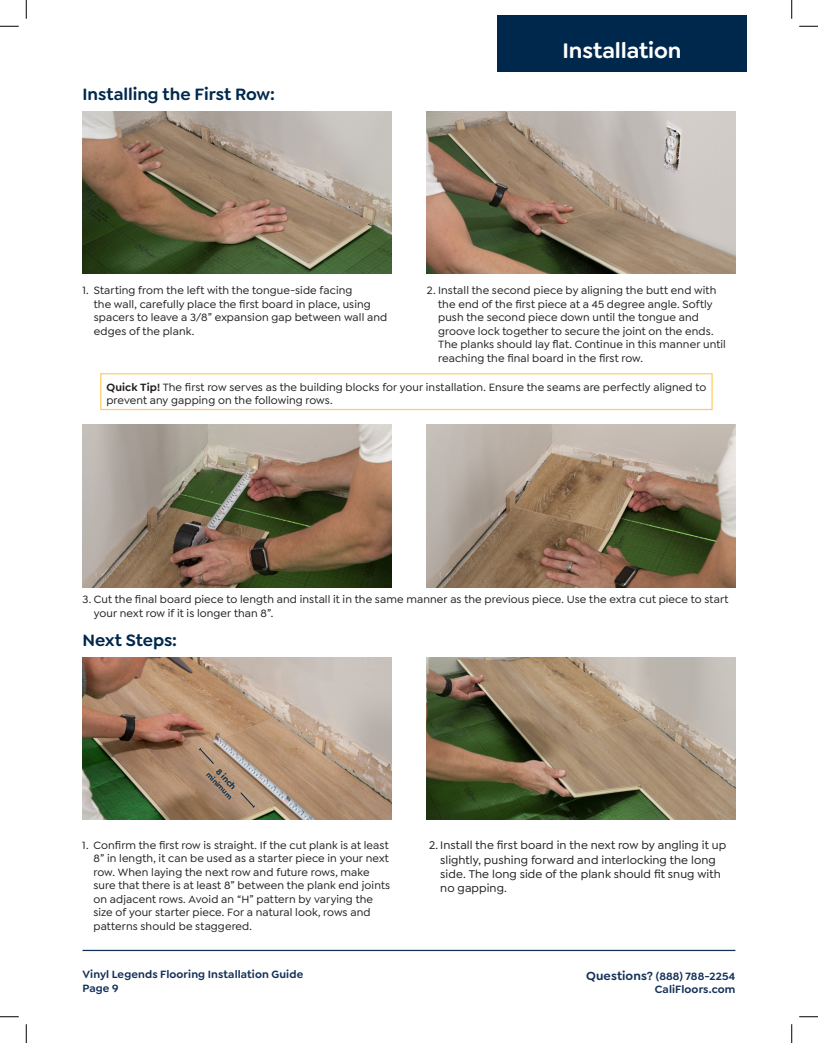
<style>
.page{position:relative;width:818px;height:1043px;background:#fff}
.page>*{position:absolute;margin:0;border:0;box-sizing:border-box;transform-origin:0 0}
.t1{font:600 22.5px "Goldplay";letter-spacing:-.005em;color:#fff}
.t2{font:600 17.5px "Goldplay";letter-spacing:-.005em;color:#00284c}
.t3{font:500 11.88px/14.2px "Goldplay";letter-spacing:.005em;color:#231f20}
.t4{font:500 11.25px/13.5px "Goldplay";letter-spacing:.01em;color:#231f20}
.t5{font:600 11.25px/13.5px "Goldplay";letter-spacing:.01em;color:#133057}
.t6{font:600 8.75px "Goldplay";color:#00284c}
.t7{font:600 7.5px "Goldplay";color:#00284c}
.s1{font-weight:600}
.s2{font-size:12.5px}
</style>
<div class="page">
<div style="left:497px;top:15px;width:249px;height:56px;background:#00284c"></div>
<hr style="left:82px;top:949px;width:653px;height:2px;background:#133057">
<img style="left:82px;top:111px;width:309px;height:162px">
<img style="left:82px;top:425px;width:309px;height:162px">
<img style="left:427px;top:111px;width:308px;height:162px">
<img style="left:427px;top:425px;width:308px;height:162px">
<img style="left:82px;top:657px;width:309px;height:162px">
<img style="left:427px;top:657px;width:308px;height:162px">
<div style="left:100px;top:373px;width:612px;height:37px;border:1px solid #ffcd64"></div>
<svg style="left:198px;top:747px;width:16px;height:17px"></svg>
<svg style="left:240px;top:791px;width:15px;height:17px"></svg>
<svg style="left:0;top:25px;width:19px;height:2px"></svg>
<svg style="left:799px;top:25px;width:19px;height:2px"></svg>
<svg style="left:0;top:1016px;width:19px;height:1px"></svg>
<svg style="left:799px;top:1016px;width:19px;height:1px"></svg>
<svg style="left:25px;top:0;width:2px;height:19px"></svg>
<svg style="left:25px;top:1024px;width:2px;height:18px"></svg>
<svg style="left:791px;top:0;width:1px;height:19px"></svg>
<svg style="left:791px;top:1024px;width:1px;height:18px"></svg>
<h2 class="t2" style="left:82px;top:83px;width:194px">Installing the First Row:</h2>
<h1 class="t1" style="left:562px;top:37px;width:121px">Installation</h1>
<p class="t4" style="left:94px;top:284px;width:295px;text-indent:-11px">1. Starting from the left with the tongue-side facing<br>the wall, carefully place the first board in place, using spacers to leave a 3/8” expansion gap between wall and edges of the plank.</p>
<p class="t4" style="left:438px;top:284px;width:289px;text-indent:-11px">2. Install the second piece by aligning the butt end with the end of the first piece at a 45 degree angle. Softly push the second piece down until the tongue and groove lock together to secure the joint on the ends.<br>The planks should lay flat. Continue in this manner until reaching the final board in the first row.</p>
<p class="t4" style="left:106px;top:380px;width:601px;line-height:13.1px"><span class="s1">Quick Tip!</span> The first row serves as the building blocks for your installation. Ensure the seams are perfectly aligned to prevent any gapping on the following rows.</p>
<p class="t4" style="left:94px;top:593px;width:636px;text-indent:-11px">3. Cut the final board piece to length and install it in the same manner as the previous piece. Use the extra cut piece to start your next row if it is longer than 8”.</p>
<h2 class="t2" style="left:82px;top:629px;width:96px">Next Steps:</h2>
<p class="t6" style="left:221px;top:766px;width:26px;rotate:46deg">8 inch</p>
<p class="t7" style="left:211px;top:770px;width:36px;rotate:46deg">minimum</p>
<p class="t4" style="left:93px;top:838px;width:298px;text-indent:-11px">1. Confirm the first row is straight. If the cut plank is at least 8” in length, it can be used as a starter piece in your next row. When laying the next row and future rows, make sure that there is at least 8” between the plank end joints on adjacent rows. Avoid an “H” pattern by varying the size of your starter piece. For a natural look, rows and patterns should be staggered.</p>
<p class="t3" style="left:440px;top:838px;width:287px;text-indent:-11px">2. Install the first board in the next row by angling it up slightly, pushing forward and interlocking the long side. The long side of the plank should fit snug with no gapping.</p>
<p class="t5" style="left:82px;top:967px;width:222px">Vinyl Legends Flooring Installation Guide<br>Page 9</p>
<p class="t5" style="left:586px;top:968px;width:151px;text-align:right"><span class="s2">Questions?</span> (888) 788-2254<br>CaliFloors.com</p>
</div>
